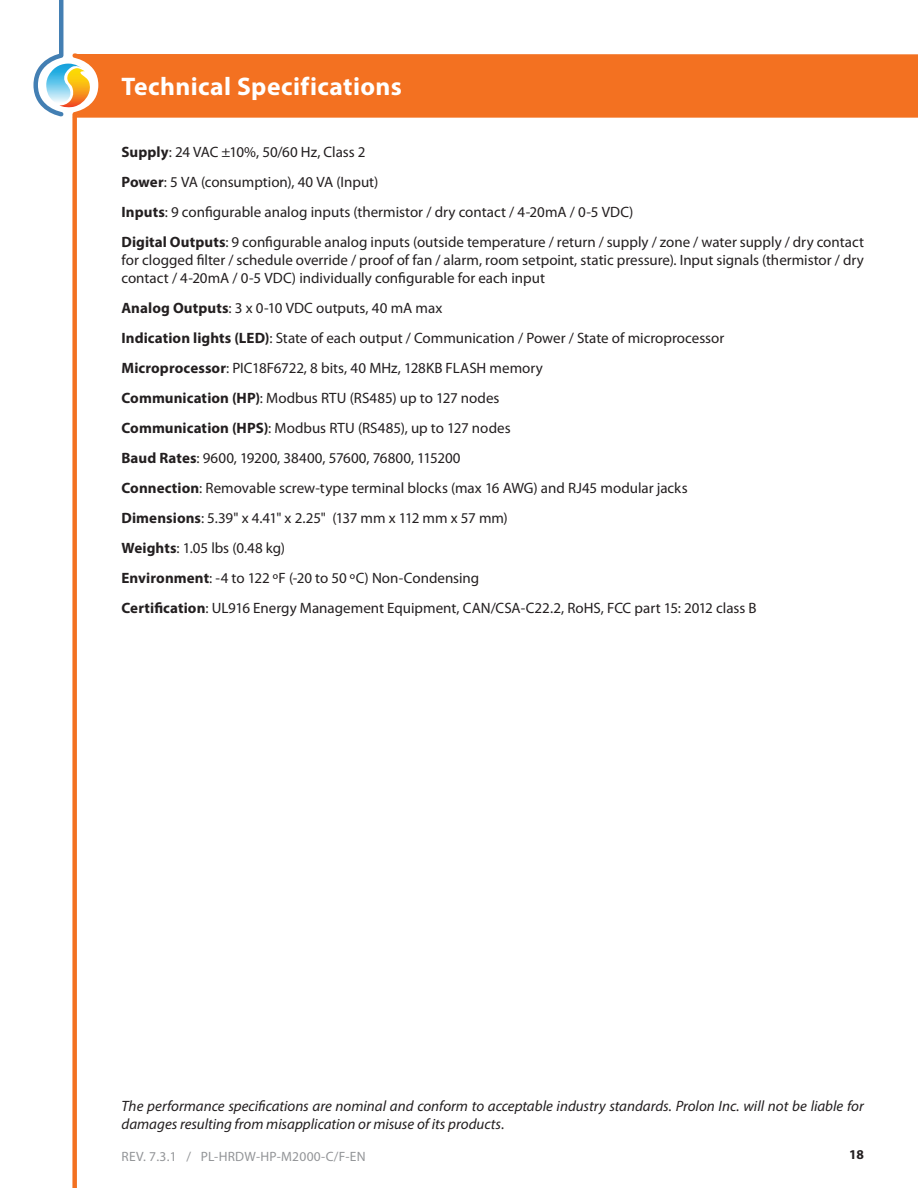
<style>
.page{position:relative;width:918px;height:1188px;background:#fff}
.page>*{position:absolute;margin:0;border:0;box-sizing:border-box;transform-origin:0 0}
.t1{font:700 25.5px "Myriad Pro";letter-spacing:.015em;color:#fff}
.t2{font:15px/30px "Myriad Pro";color:#231f20}
.t3{font:italic 15px/18px "Myriad Pro";color:#231f20}
.t4{font:13.5px "Myriad Pro";letter-spacing:.02em;color:#939598}
.t5{font:700 13.5px "Myriad Pro";color:#231f20}
.s1{font-weight:700}
</style>
<div class="page">
<svg style="left:33px;top:0;width:44px;height:1188px"></svg>
<div style="left:72px;top:54px;width:846px;height:64px;background:#f37121"></div>
<h1 class="t1" style="left:122px;top:70px;width:282px">Technical Specifications</h1>
<p class="t2" style="left:122px;top:137px;width:744px"><span class="s1">Supply</span>: 24 VAC ±10%, 50/60 Hz, Class 2<br><span class="s1">Power</span>: 5 VA (consumption), 40 VA (Input)<br><span class="s1">Inputs</span>: 9 configurable analog inputs (thermistor / dry contact / 4-20mA / 0-5 VDC)<br><span class="s1">Digital Outputs</span>: 9 configurable analog inputs (outside temperature / return / supply / zone / water supply / dry contact</p>
<p class="t2" style="left:122px;top:251px;width:744px;line-height:18px">for clogged filter / schedule override / proof of fan / alarm, room setpoint, static pressure). Input signals (thermistor / dry contact / 4-20mA / 0-5 VDC) individually configurable for each input</p>
<p class="t2" style="left:122px;top:293px;width:637px"><span class="s1">Analog Outputs</span>: 3 x 0-10 VDC outputs, 40 mA max<br><span class="s1">Indication lights (LED)</span>: State of each output / Communication / Power / State of microprocessor <span class="s1">Microprocessor</span>: PIC18F6722, 8 bits, 40 MHz, 128KB FLASH memory<br><span class="s1">Communication (HP)</span>: Modbus RTU (RS485) up to 127 nodes<br><span class="s1">Communication (HPS)</span>: Modbus RTU (RS485), up to 127 nodes<br><span class="s1">Baud Rates</span>: 9600, 19200, 38400, 57600, 76800, 115200<br><span class="s1">Connection</span>: Removable screw-type terminal blocks (max 16 AWG) and RJ45 modular jacks <span class="s1">Dimensions</span>: 5.39" x 4.41" x 2.25" (137 mm x 112 mm x 57 mm)<br><span class="s1">Weights</span>: 1.05 lbs (0.48 kg)<br><span class="s1">Environment</span>: -4 to 122 ºF (-20 to 50 ºC) Non-Condensing<br><span class="s1">Certification</span>: UL916 Energy Management Equipment, CAN/CSA-C22.2, RoHS, FCC part 15: 2012 class B</p>
<p class="t3" style="left:122px;top:1097px;width:744px">The performance specifications are nominal and conform to acceptable industry standards. Prolon Inc. will not be liable for damages resulting from misapplication or misuse of its products.</p>
<p class="t4" style="left:122px;top:1148px;width:246px">REV. 7.3.1 / PL-HRDW-HP-M2000-C/F-EN</p>
<p class="t5" style="left:849px;top:1146px;width:16px">18</p>
</div>
